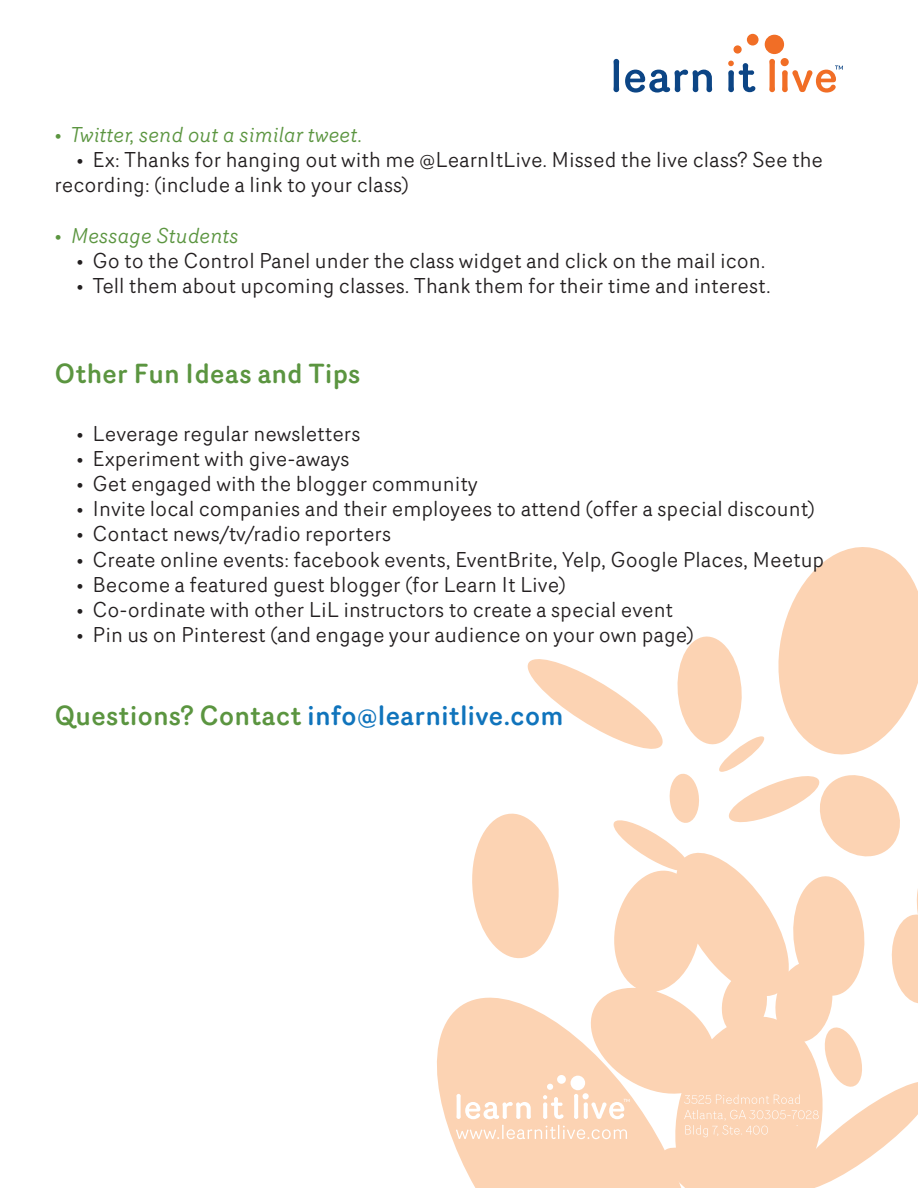
<style>
.page{position:relative;width:918px;height:1188px;background:#fff}
.page>*{position:absolute;margin:0;border:0;box-sizing:border-box;transform-origin:0 0}
.t1{font:500 27px "Router";color:#1074bc}
.t2{font:500 27px "Router";color:#5b9540}
.t3{font:21px/25.2px "Router";color:#231f20}
.t4{font:italic 21px "Router";color:#5b9540}
.s1{color:#5b9540}
</style>
<div class="page">
<svg style="left:437px;top:1010px;width:19px;height:138px;fill:#fcd3b3"></svg>
<svg style="left:456px;top:547px;width:462px;height:641px"></svg>
<svg style="left:613px;top:59px;width:6px;height:33px"></svg>
<svg style="left:625px;top:70px;width:87px;height:23px"></svg>
<svg style="left:769px;top:59px;width:6px;height:33px"></svg>
<div style="left:781px;top:58px;width:8px;height:8px;background:#f16e26;border-radius:50%"></div>
<svg style="left:733px;top:45px;width:9px;height:9px"></svg>
<div style="left:747px;top:34px;width:12px;height:12px;background:#f16e26;border-radius:50%"></div>
<div style="left:765px;top:35px;width:19px;height:19px;background:#f16e26;border-radius:50%"></div>
<svg style="left:728px;top:61px;width:27px;height:31px"></svg>
<svg style="left:782px;top:65px;width:61px;height:28px"></svg>
<p class="t4" style="left:54px;top:119px;width:310px">• Twitter, send out a similar tweet.</p>
<p class="t3" style="left:54px;top:146px;width:770px;text-indent:22px">• Ex: Thanks for hanging out with me @LearnItLive. Missed the live class? See the recording: (include a link to your class)</p>
<p class="t4" style="left:54px;top:220px;width:186px">• Message Students</p>
<p class="t3" style="left:77px;top:247px;width:690px">• Go to the Control Panel under the class widget and click on the mail icon.</p>
<p class="t3" style="left:77px;top:272px;width:696px">• Tell them about upcoming classes. Thank them for their time and interest.</p>
<p class="t2" style="left:54px;top:353px;width:308px">Other Fun Ideas and Tips</p>
<p class="t3" style="left:77px;top:420px;width:285px">• Leverage regular newsletters</p>
<p class="t3" style="left:77px;top:445px;width:275px">• Experiment with give-aways</p>
<p class="t3" style="left:77px;top:470px;width:403px">• Get engaged with the blogger community</p>
<p class="t3" style="left:77px;top:496px;width:740px">• Invite local companies and their employees to attend (offer a special discount)</p>
<p class="t3" style="left:77px;top:521px;width:316px">• Contact news/tv/radio reporters</p>
<p class="t3" style="left:77px;top:546px;width:749px">• Create online events: facebook events, EventBrite, Yelp, Google Places, Meetup</p>
<p class="t3" style="left:77px;top:571px;width:491px">• Become a featured guest blogger (for Learn It Live)</p>
<p class="t3" style="left:77px;top:596px;width:598px">• Co-ordinate with other LiL instructors to create a special event</p>
<p class="t3" style="left:77px;top:622px;width:619px">• Pin us on Pinterest (and engage your audience on your own page)</p>
<p class="t1" style="left:54px;top:695px;width:511px"><span class="s1">Questions? Contact</span> info@learnitlive.com</p>
</div>
